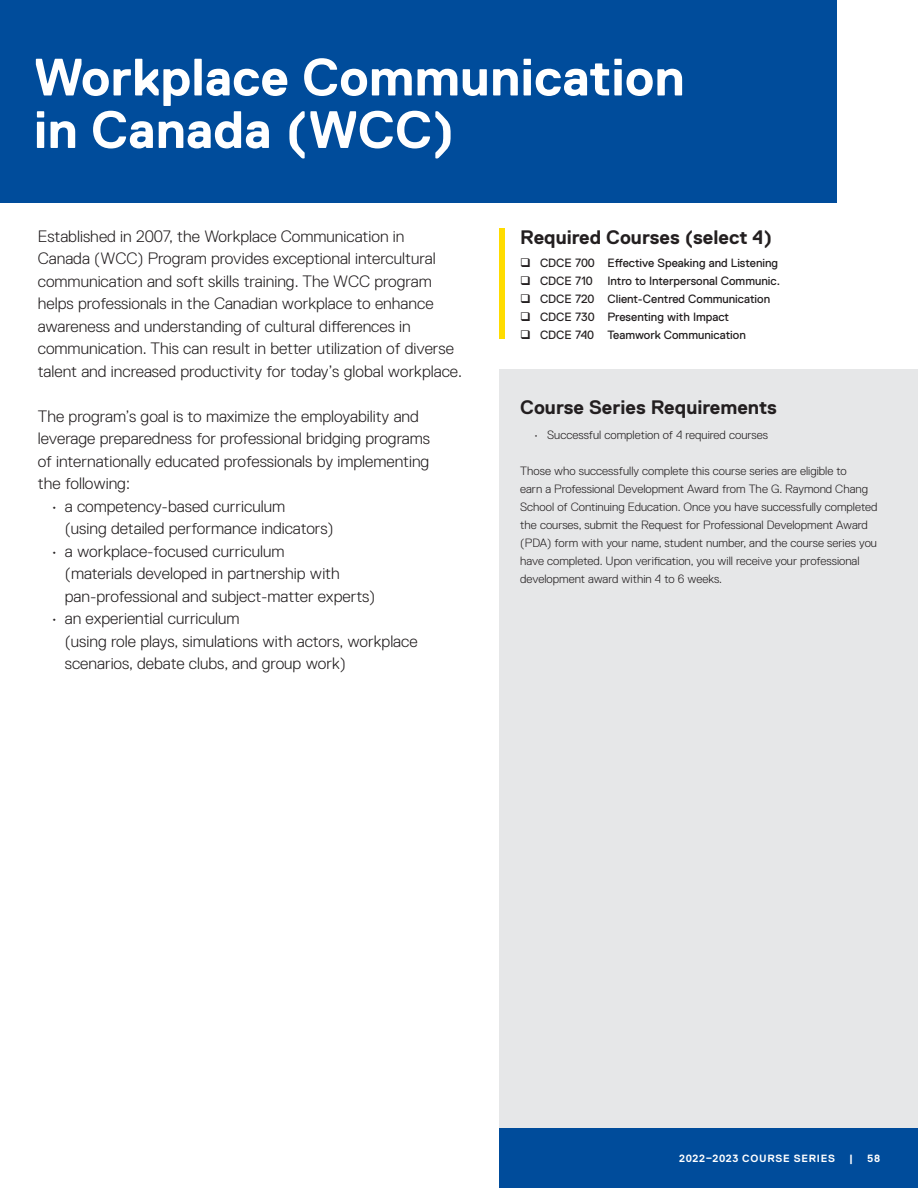
<style>
.page{position:relative;width:918px;height:1188px;background:#fff}
.page>*{position:absolute;margin:0;border:0;box-sizing:border-box;transform-origin:0 0}
.t1{font:700 52.5px/52.5px "Replica Std";color:#fff}
.t2{font:700 19.5px "Replica Std";color:#231f20}
.body_copy_list{font:300 16.5px/22.5px "Replica Std";color:#231f20}
.body_copy_list-2{font:300 12px/18px "Replica Std";color:#231f20}
.t3{font:12px "Replica Std";color:#231f20}
.t4{font:12px/18px "Wingdings";color:#231f20;text-align:justify}
.t5{font:700 10.5px "Replica Std";letter-spacing:.07em;color:#fff}
</style>
<div class="page">
<div style="left:500px;top:1128px;width:418px;height:60px;background:#004c9b"></div>
<div style="left:0;top:0;width:837px;height:202px;background:#004c9b"></div>
<div style="left:500px;top:229px;width:5px;height:110px;background:#ffdc00"></div>
<div style="left:500px;top:369px;width:418px;height:759px;background:#e6e7e8"></div>
<p class="t1" style="left:34px;top:51px;width:653px">Workplace Communication in Canada (WCC)</p>
<p class="body_copy_list" style="left:38px;top:225px;width:426px">Established in 2007, the Workplace Communication in<br>Canada (WCC) Program provides exceptional intercultural communication and soft skills training. The WCC program helps professionals in the Canadian workplace to enhance awareness and understanding of cultural differences in communication. This can result in better utilization of diverse talent and increased productivity for today’s global workplace.</p>
<p class="body_copy_list" style="left:38px;top:405px;width:394px">The program’s goal is to maximize the employability and leverage preparedness for professional bridging programs of internationally educated professionals by implementing the following:</p>
<p class="body_copy_list" style="left:65px;top:495px;width:270px;text-indent:-14px">• a competency-based curriculum<br>(using detailed performance indicators)</p>
<p class="body_copy_list" style="left:65px;top:540px;width:312px;text-indent:-14px">• a workplace-focused curriculum<br>(materials developed in partnership with pan-professional and subject-matter experts)</p>
<p class="body_copy_list" style="left:65px;top:607px;width:354px;text-indent:-14px">• an experiential curriculum<br>(using role plays, simulations with actors, workplace scenarios, debate clubs, and group work)</p>
<p class="t2" style="left:520px;top:226px;width:254px">Required Courses (select 4)</p>
<p class="t3" style="left:540px;top:256px;width:240px">CDCE 700 Effective Speaking and Listening</p>
<p class="t3" style="left:540px;top:274px;width:242px">CDCE 710 Intro to Interpersonal Communic.</p>
<p class="t3" style="left:540px;top:292px;width:232px">CDCE 720 Client-Centred Communication</p>
<p class="t3" style="left:540px;top:310px;width:191px">CDCE 730 Presenting with Impact</p>
<p class="t3" style="left:540px;top:328px;width:207px">CDCE 740 Teamwork Communication</p>
<p class="t4" style="left:520px;top:272px;width:12px">❑ ❑ ❑ ❑</p>
<p class="t2" style="left:520px;top:397px;width:258px">Course Series Requirements</p>
<p class="body_copy_list-2" style="left:534px;top:426px;width:236px">• Successful completion of 4 required courses</p>
<p class="body_copy_list-2" style="left:520px;top:462px;width:359px">Those who successfully complete this course series are eligible to<br>earn a Professional Development Award from The G. Raymond Chang School of Continuing Education. Once you have successfully completed the courses, submit the Request for Professional Development Award (PDA) form with your name, student number, and the course series you have completed. Upon verification, you will receive your professional development award within 4 to 6 weeks.</p>
<p class="t5" style="left:679px;top:1152px;width:157px">2022–2023 COURSE SERIES</p>
<p class="t5" style="left:849px;top:1152px;width:5px">|</p>
<p class="t5" style="left:867px;top:1152px;width:15px">58</p>
</div>
